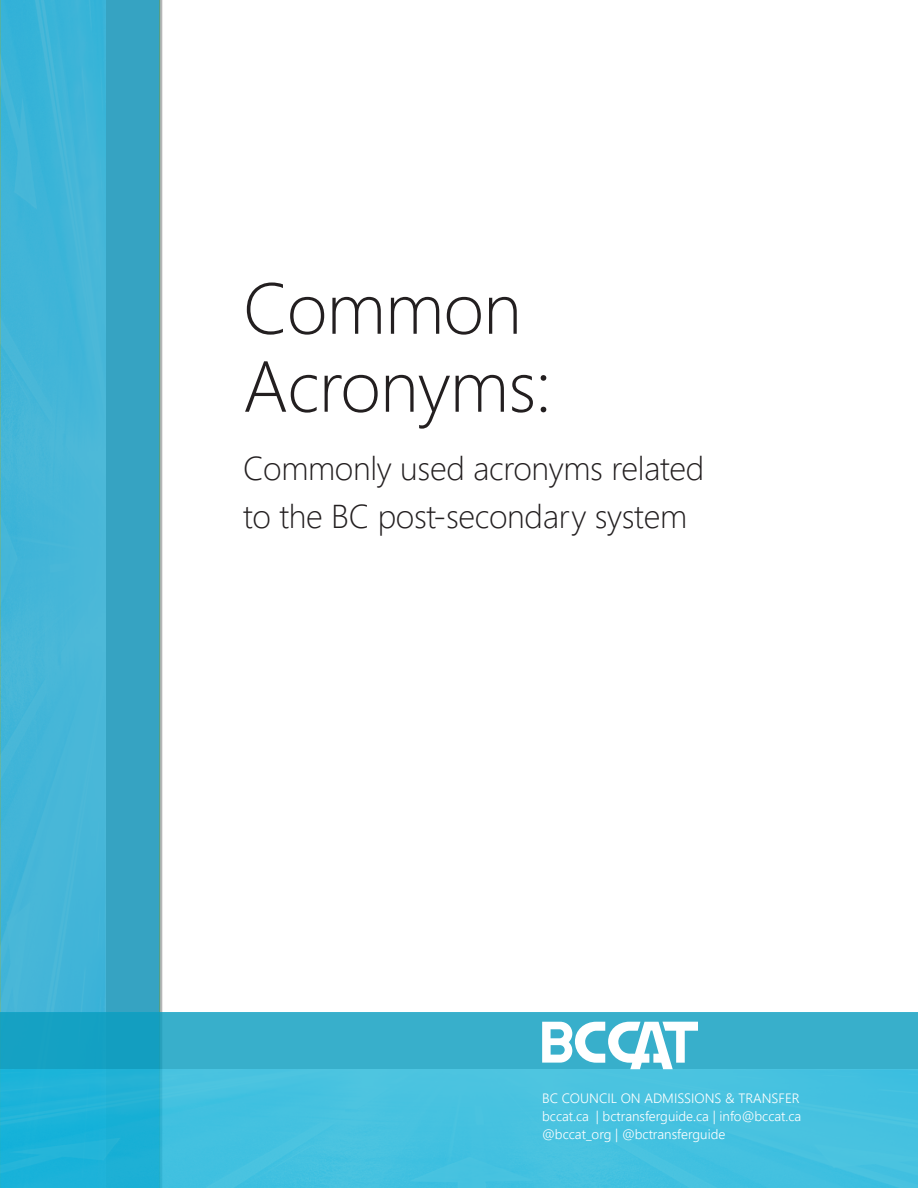
<style>
.page{position:relative;width:918px;height:1188px;background:#fff}
.page>*{position:absolute;margin:0;border:0;box-sizing:border-box;transform-origin:0 0}
.t1{font:300 72px/78px "Segoe UI";letter-spacing:-.01em;color:#231f20}
.t2{font:300 33px/48px "Segoe UI";letter-spacing:-.01em;color:#231f20}
.t3{font:300 13.5px/18px "Segoe UI";color:#fff}
</style>
<div class="page">
<svg style="left:0;top:0;width:160px;height:1012px;background:#46b0c5"></svg>
<svg style="left:0;top:1012px;width:918px;height:176px;background:#3ab9d8"></svg>
<svg style="left:542px;top:1022px;width:156px;height:47px"></svg>
<h1 class="t1" style="left:243px;top:262px;width:310px">Common<br>Acronyms:</h1>
<h2 class="t2" style="left:243px;top:441px;width:463px">Commonly used acronyms related to the BC post-secondary system</h2>
<p class="t3" style="left:542px;top:1088px;width:261px">BC COUNCIL ON ADMISSIONS &amp; TRANSFER bccat.ca | bctransferguide.ca | info@bccat.ca @bccat_org | @bctransferguide</p>
</div>
